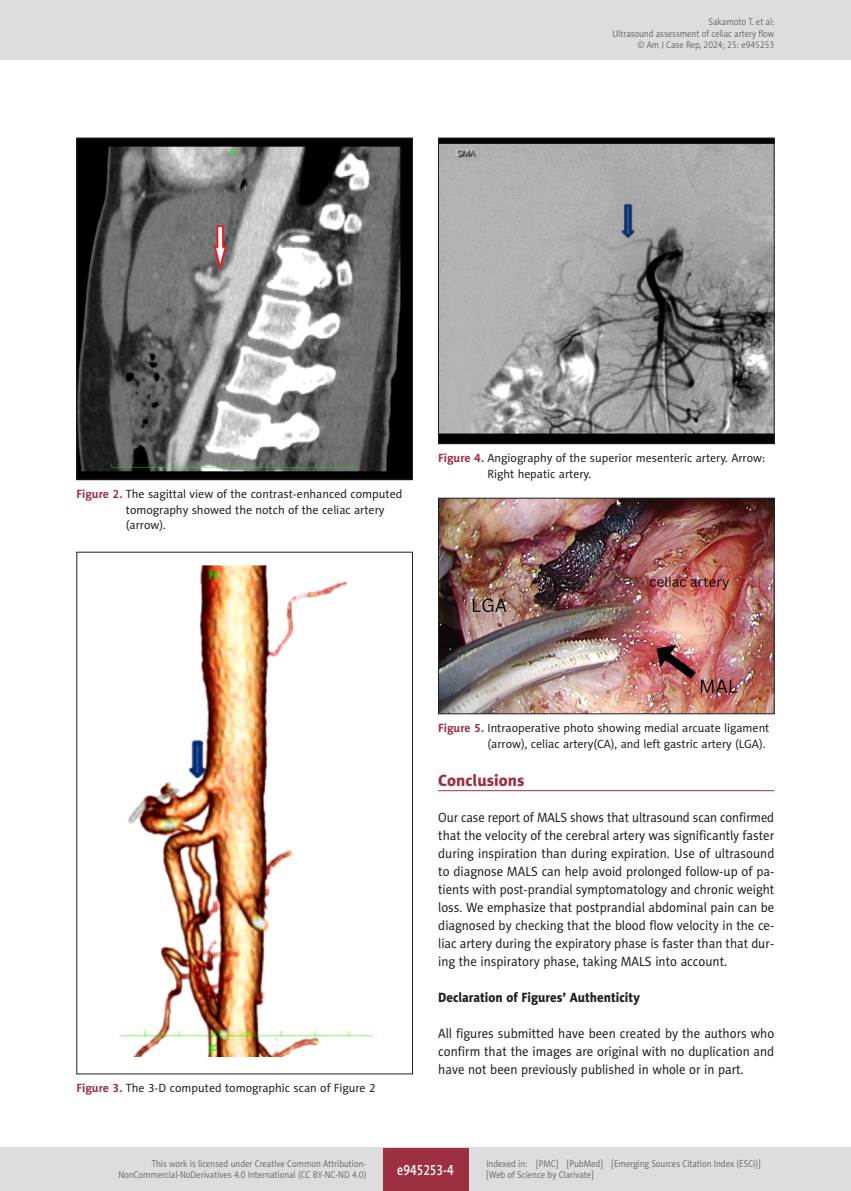
<style>
.page{position:relative;width:851px;height:1191px;background:#fff}
.page>*{position:absolute;margin:0;border:0;box-sizing:border-box;transform-origin:0 0}
.AJCR_Headline_1{font:16.5px "Naomi Sans EFN Heavy";color:#9d2f42}
.t1{font:15px "Naomi Sans EFN Medium";color:#fff;scale:.8 1}
.AJCR_Body{font:13.5px/18px "Naomi Sans EFN";color:#231f20;text-align:justify;scale:.93 1}
.AJCR_Body-2{font:13.5px/18px "Naomi Sans EFN";color:#231f20;text-align:justify;scale:.95 1}
.AJCR_Headline_2{font:13.5px "Naomi Sans EFN Heavy";color:#231f20;scale:.95 1}
.AJCR_Rycina_tytul{font:12px/15.8px "Naomi Sans EFN";color:#231f20}
.t2{font:9.75px/11.2px "Naomi Sans EFN Light";color:#57585a;text-align:right;scale:.9 1}
.s1{font-weight:700;color:#9d2f42}
</style>
<div class="page">
<hr style="left:438px;top:790px;width:336px;height:1px;background:#9d2f42">
<img style="left:79px;top:140px;width:331px;height:338px">
<div style="left:77px;top:138px;width:335px;height:342px;border:1px solid #231f20"></div>
<img style="left:440px;top:140px;width:332px;height:302px">
<div style="left:438px;top:138px;width:336px;height:306px;border:1px solid #231f20"></div>
<img style="left:440px;top:500px;width:332px;height:212px">
<div style="left:438px;top:498px;width:336px;height:216px;border:1px solid #231f20"></div>
<img style="left:120px;top:565px;width:252px;height:492px">
<div style="left:0;top:0;width:850px;height:60px;background:#dcdddf"></div>
<hr style="left:850px;top:0;width:1px;height:60px;background:#dcdddf">
<div style="left:0;top:1148px;width:850px;height:43px;background:#dcdddf"></div>
<div style="left:383px;top:1147px;width:85px;height:43px;background:#9d2f42"></div>
<p class="t2" style="left:612px;top:16px;width:181px">Sakamoto T. et al:<br>Ultrasound assessment of celiac artery flow © Am J Case Rep, 2024; 25: e945253</p>
<p class="AJCR_Rycina_tytul" style="left:126px;top:486px;width:278px;text-indent:-49px"><span class="s1">Figure 2.</span> The sagittal view of the contrast-enhanced computed tomography showed the notch of the celiac artery (arrow).</p>
<p class="AJCR_Rycina_tytul" style="left:487px;top:450px;width:279px;text-indent:-49px"><span class="s1">Figure 4.</span> Angiography of the superior mesenteric artery. Arrow:<br>Right hepatic artery.</p>
<p class="AJCR_Rycina_tytul" style="left:77px;top:1080px;width:300px"><span class="s1">Figure 3.</span> The 3-D computed tomographic scan of Figure 2</p>
<p class="AJCR_Rycina_tytul" style="left:487px;top:720px;width:283px;text-indent:-49px"><span class="s1">Figure 5.</span> Intraoperative photo showing medial arcuate ligament (arrow), celiac artery(CA), and left gastric artery (LGA).</p>
<p class="AJCR_Headline_1" style="left:438px;top:770px;width:88px">Conclusions</p>
<p class="AJCR_Body" style="left:438px;top:808px;width:363px">Our case report of MALS shows that ultrasound scan confirmed that the velocity of the cerebral artery was significantly faster during inspiration than during expiration. Use of ultrasound to diagnose MALS can help avoid prolonged follow-up of pa&shy;tients with post-prandial symptomatology and chronic weight loss. We emphasize that postprandial abdominal pain can be diagnosed by checking that the blood flow velocity in the ce&shy;liac artery during the expiratory phase is faster than that dur&shy;ing the inspiratory phase, taking MALS into account.</p>
<p class="AJCR_Headline_2" style="left:438px;top:989px;width:214px">Declaration of Figures’ Authenticity</p>
<p class="AJCR_Body-2" style="left:438px;top:1024px;width:355px">All figures submitted have been created by the authors who confirm that the images are original with no duplication and have not been previously published in whole or in part.</p>
<p class="t2" style="left:118px;top:1158px;width:277px">This work is licensed under Creative Common Attribution-<br>NonCommercial-NoDerivatives 4.0 International (CC BY-NC-ND 4.0)</p>
<p class="t1" style="left:397px;top:1160px;width:72px">e945253-4</p>
<p class="t2" style="left:486px;top:1158px;width:306px;text-align:left">Indexed in: [PMC] [PubMed] [Emerging Sources Citation Index (ESCI)] [Web of Science by Clarivate]</p>
</div>
